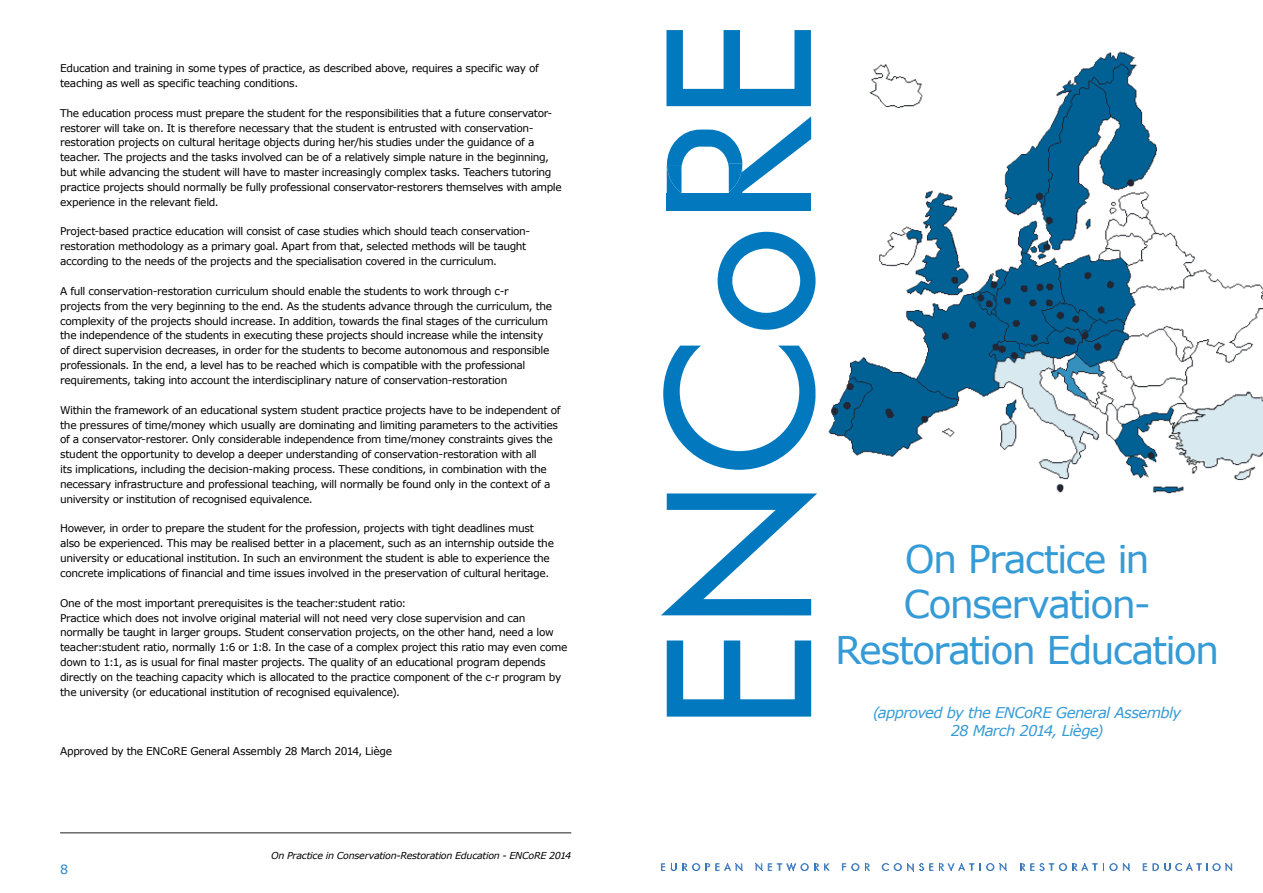
<style>
.page{position:relative;width:1263px;height:893px;background:#fff}
.page>*{position:absolute;margin:0;border:0;box-sizing:border-box;transform-origin:0 0}
.t1{font:38.25px/45.8px "Verdana";letter-spacing:-.05em;color:#359bd6;text-align:center}
.t2{font:italic 14.85px/17.9px "Verdana";letter-spacing:-.04em;color:#359bd6;text-align:center}
.t3{font:12.75px "Verdana";color:#2787c8}
.t4{font:10.65px/14.9px "Verdana";letter-spacing:-.03em;color:#000}
.t5{font:italic 9.6px "Verdana";letter-spacing:-.03em;color:#000}
</style>
<div class="page">
<svg style="left:666px;top:30px;width:145px;height:76px"></svg>
<svg style="left:667px;top:121px;width:138px;height:90px"></svg>
<svg style="left:718px;top:232px;width:87px;height:98px"></svg>
<svg style="left:663px;top:346px;width:142px;height:124px"></svg>
<svg style="left:661px;top:493px;width:154px;height:122px"></svg>
<svg style="left:667px;top:640px;width:144px;height:77px"></svg>
<svg style="left:865px;top:863px;width:5px;height:8px"></svg>
<svg style="left:842px;top:863px;width:17px;height:8px"></svg>
<svg style="left:661px;top:863px;width:4px;height:8px"></svg>
<svg style="left:671px;top:863px;width:72px;height:8px"></svg>
<svg style="left:755px;top:863px;width:75px;height:8px"></svg>
<svg style="left:882px;top:863px;width:51px;height:9px"></svg>
<svg style="left:939px;top:863px;width:55px;height:8px"></svg>
<svg style="left:1000px;top:863px;width:7px;height:8px"></svg>
<svg style="left:1020px;top:863px;width:110px;height:8px"></svg>
<svg style="left:1143px;top:863px;width:89px;height:8px"></svg>
<img style="left:805px;top:46px;width:457px;height:450px">
<hr style="left:60px;top:833px;width:511px;height:1px;background:#231f20">
<p class="t4" style="left:60px;top:61px;width:480px">Education and training in some types of practice, as described above, requires a specific way of teaching as well as specific teaching conditions.</p>
<p class="t4" style="left:60px;top:105px;width:503px">The education process must prepare the student for the responsibilities that a future conservator&shy;restorer will take on. It is therefore necessary that the student is entrusted with conservation&shy;restoration projects on cultural heritage objects during her/his studies under the guidance of a teacher. The projects and the tasks involved can be of a relatively simple nature in the beginning, but while advancing the student will have to master increasingly complex tasks. Teachers tutoring practice projects should normally be fully professional conservator-restorers themselves with ample experience in the relevant field.</p>
<p class="t4" style="left:60px;top:224px;width:472px">Project-based practice education will consist of case studies which should teach conservation&shy;restoration methodology as a primary goal. Apart from that, selected methods will be taught according to the needs of the projects and the specialisation covered in the curriculum.</p>
<p class="t4" style="left:60px;top:283px;width:494px">A full conservation-restoration curriculum should enable the students to work through c-r projects from the very beginning to the end. As the students advance through the curriculum, the complexity of the projects should increase. In addition, towards the final stages of the curriculum the independence of the students in executing these projects should increase while the intensity of direct supervision decreases, in order for the students to become autonomous and responsible professionals. In the end, a level has to be reached which is compatible with the professional requirements, taking into account the interdisciplinary nature of conservation-restoration</p>
<p class="t4" style="left:60px;top:402px;width:502px">Within the framework of an educational system student practice projects have to be independent of the pressures of time/money which usually are dominating and limiting parameters to the activities of a conservator-restorer. Only considerable independence from time/money constraints gives the student the opportunity to develop a deeper understanding of conservation-restoration with all<br>its implications, including the decision-making process. These conditions, in combination with the necessary infrastructure and professional teaching, will normally be found only in the context of a university or institution of recognised equivalence.</p>
<p class="t4" style="left:60px;top:521px;width:495px">However, in order to prepare the student for the profession, projects with tight deadlines must also be experienced. This may be realised better in a placement, such as an internship outside the university or educational institution. In such an environment the student is able to experience the concrete implications of financial and time issues involved in the preservation of cultural heritage.</p>
<p class="t4" style="left:60px;top:595px;width:509px">One of the most important prerequisites is the teacher:student ratio:<br>Practice which does not involve original material will not need very close supervision and can normally be taught in larger groups. Student conservation projects, on the other hand, need a low teacher:student ratio, normally 1:6 or 1:8. In the case of a complex project this ratio may even come down to 1:1, as is usual for final master projects. The quality of an educational program depends directly on the teaching capacity which is allocated to the practice component of the c-r program by the university (or educational institution of recognised equivalence).</p>
<p class="t4" style="left:60px;top:744px;width:333px">Approved by the ENCoRE General Assembly 28 March 2014, Liège</p>
<p class="t3" style="left:60px;top:861px;width:10px">8</p>
<p class="t5" style="left:271px;top:849px;width:302px">On Practice in Conservation-Restoration Education - ENCoRE 2014</p>
<h1 class="t1" style="left:835px;top:535px;width:386px">On Practice in<br>Conservation-<br>Restoration Education</h1>
<h2 class="t2" style="left:873px;top:703px;width:310px">(approved by the ENCoRE General Assembly<br>28 March 2014, Liège)</h2>
</div>
